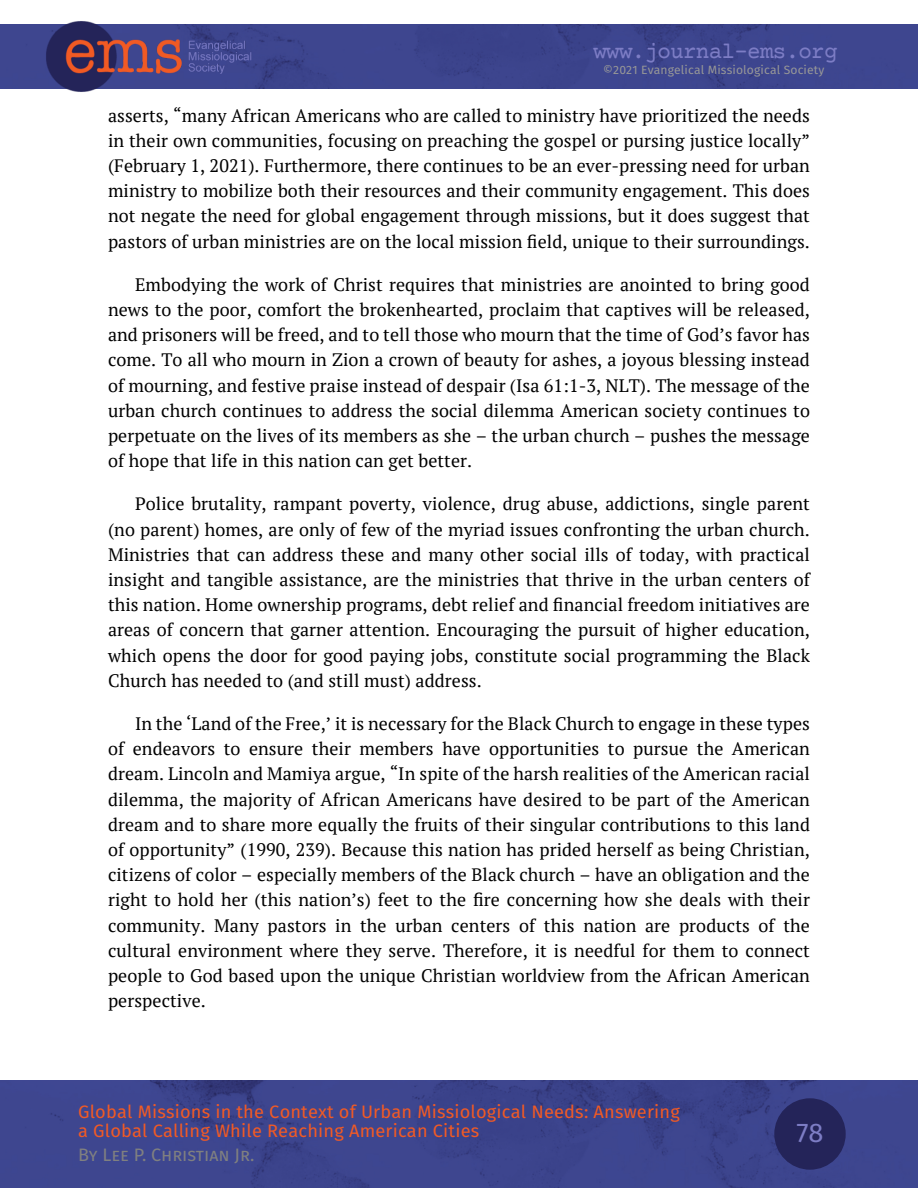
<style>
.page{position:relative;width:918px;height:1188px;background:#fff}
.page>*{position:absolute;margin:0;border:0;box-sizing:border-box;transform-origin:0 0}
.t1{font:27px "Fira Sans";color:#7d7dc5}
.t2{font:22.5px "Courier Prime";letter-spacing:-.03em;color:#7d7dc5}
.t3{font:18px/25.2px "PT Serif";letter-spacing:.005em;color:#000;text-align:justify}
.t4{font:18px/19.5px "Fira Sans";letter-spacing:.01em;color:#f15a25}
.t5{font:18px "Fira Sans";color:#808080}
.t6{font:12px "Fira Sans";letter-spacing:.01em;color:#979797}
</style>
<div class="page">
<div style="left:0;top:24px;width:918px;height:65px;background:#3d468f"></div>
<img style="left:0;top:1080px;width:918px;height:108px">
<div style="left:774px;top:1098px;width:72px;height:72px;background:#242459;border-radius:50%"></div>
<img style="left:45px;top:21px;width:208px;height:71px">
<p class="t2" style="left:593px;top:42px;width:246px">www.journal-ems.org</p>
<p class="t6" style="left:603px;top:62px;width:223px">©2021 Evangelical Missiological Society</p>
<p class="t3" style="left:108px;top:102px;width:704px">asserts, “many African Americans who are called to ministry have prioritized the needs in their own communities, focusing on preaching the gospel or pursing justice locally” (February 1, 2021). Furthermore, there continues to be an ever-pressing need for urban ministry to mobilize both their resources and their community engagement. This does not negate the need for global engagement through missions, but it does suggest that pastors of urban ministries are on the local mission field, unique to their surroundings.</p>
<p class="t3" style="left:108px;top:271px;width:704px;text-indent:27px">Embodying the work of Christ requires that ministries are anointed to bring good news to the poor, comfort the brokenhearted, proclaim that captives will be released, and prisoners will be freed, and to tell those who mourn that the time of God’s favor has come. To all who mourn in Zion a crown of beauty for ashes, a joyous blessing instead of mourning, and festive praise instead of despair (Isa 61:1-3, NLT). The message of the urban church continues to address the social dilemma American society continues to perpetuate on the lives of its members as she – the urban church – pushes the message of hope that life in this nation can get better.</p>
<p class="t3" style="left:108px;top:491px;width:704px;text-indent:27px">Police brutality, rampant poverty, violence, drug abuse, addictions, single parent (no parent) homes, are only of few of the myriad issues confronting the urban church.<br>Ministries that can address these and many other social ills of today, with practical insight and tangible assistance, are the ministries that thrive in the urban centers of this nation. Home ownership programs, debt relief and financial freedom initiatives are areas of concern that garner attention. Encouraging the pursuit of higher education, which opens the door for good paying jobs, constitute social programming the Black Church has needed to (and still must) address.</p>
<p class="t3" style="left:108px;top:711px;width:704px;text-indent:27px">In the ‘Land of the Free,’ it is necessary for the Black Church to engage in these types of endeavors to ensure their members have opportunities to pursue the American dream. Lincoln and Mamiya argue, “In spite of the harsh realities of the American racial dilemma, the majority of African Americans have desired to be part of the American dream and to share more equally the fruits of their singular contributions to this land of opportunity” (1990, 239). Because this nation has prided herself as being Christian, citizens of color – especially members of the Black church – have an obligation and the right to hold her (this nation’s) feet to the fire concerning how she deals with their community. Many pastors in the urban centers of this nation are products of the cultural environment where they serve. Therefore, it is needful for them to connect people to God based upon the unique Christian worldview from the African American perspective.</p>
<p class="t4" style="left:78px;top:1102px;width:603px">Global Missions in the Context of Urban Missiological Needs: Answering a Global Calling While Reaching American Cities</p>
<p class="t5" style="left:78px;top:1144px;width:178px">By Lee P. Christian Jr.</p>
<h1 class="t1" style="left:796px;top:1117px;width:29px">78</h1>
</div>
